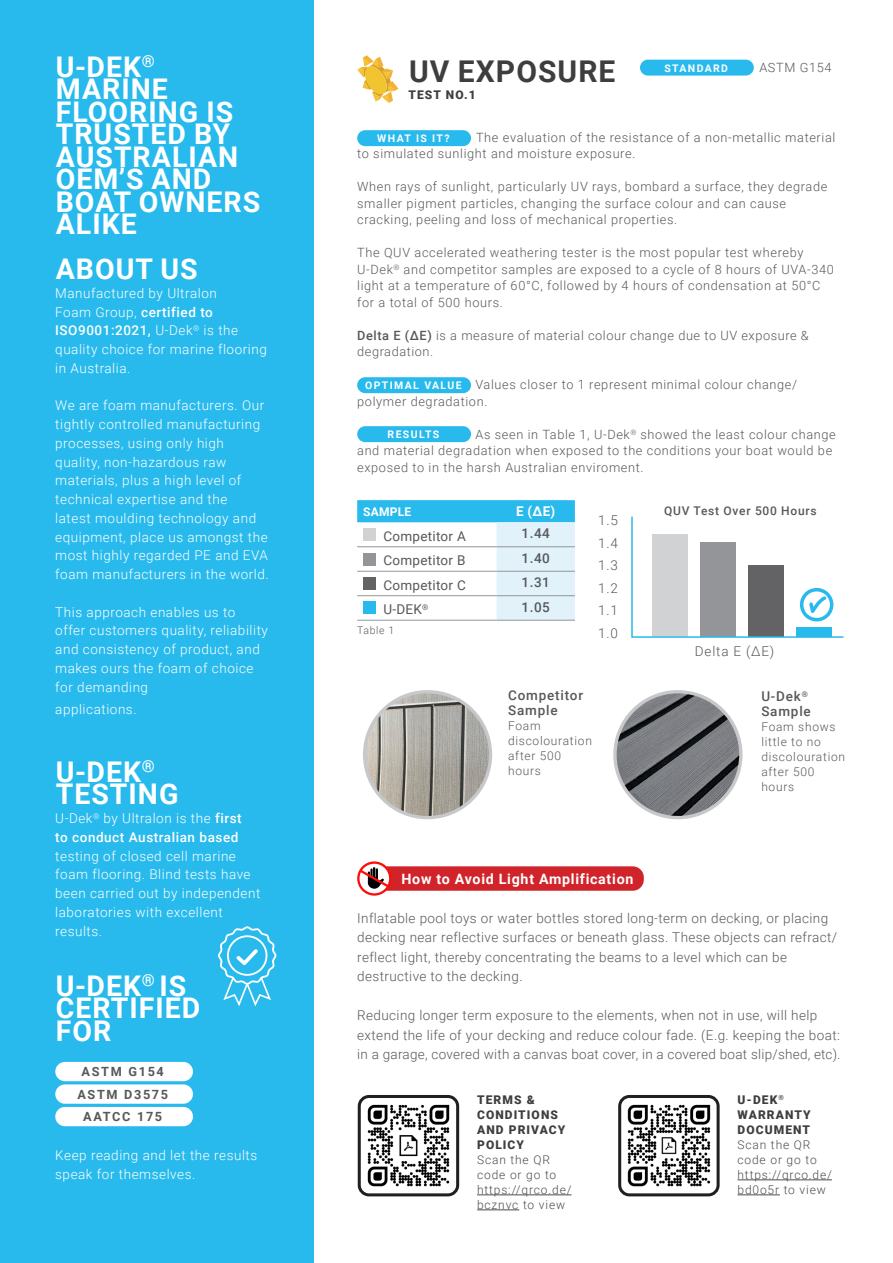
<style>
.page{position:relative;width:893px;height:1263px;background:#fff}
.page>*{position:absolute;margin:0;border:0;box-sizing:border-box;transform-origin:0 0}
.t1{font:700 30px "Roboto";letter-spacing:.035em;color:#3e3e3f}
.t2{font:700 28.5px/22.5px "Roboto";letter-spacing:.035em;color:#fff}
.t3{font:700 14.25px "Roboto";letter-spacing:.05em;color:#fff}
.t4{font:300 13.5px/18.8px "Roboto";letter-spacing:.04em;color:#fff}
.t5{font:300 13.5px/19.5px "Roboto";letter-spacing:.03em;color:#57585a}
.t6{font:500 13.5px/15px "Roboto";letter-spacing:.06em;color:#57585a}
.t7{font:13.5px "Roboto";letter-spacing:.02em;color:#57585a}
.t8{font:700 13.5px "Roboto";color:#fff}
.t9{font:300 12.75px/16.5px "Roboto";letter-spacing:.05em;color:#57585a}
.t10{font:700 12.75px "Roboto";letter-spacing:.13em;color:#57585a}
.t11{font:300 12px/15px "Roboto";letter-spacing:.07em;color:#4b4c4d}
.t12{font:300 12px/15px "Roboto";letter-spacing:.06em;color:#57585a}
.t13{font:900 12px/15px "Roboto";letter-spacing:.09em;color:#3e3e3f}
.t14{font:500 12px "Roboto";letter-spacing:.06em;color:#57585a}
.t15{font:700 12px "Roboto";letter-spacing:.02em;color:#fff}
.t16{font:700 10.5px "Roboto";letter-spacing:.13em;color:#fff}
.t17{font:300 10.5px "Roboto";letter-spacing:.06em;color:#57585a}
.s1{font-weight:500}
</style>
<div class="page">
<div style="left:0;top:0;width:313px;height:1263px;background:#28baed"></div>
<div style="left:55px;top:1062px;width:138px;height:19px;background:#fff;border-radius:10px"></div>
<div style="left:55px;top:1084px;width:138px;height:20px;background:#fff;border-radius:10px"></div>
<div style="left:55px;top:1107px;width:138px;height:19px;background:#fff;border-radius:10px"></div>
<div style="left:640px;top:60px;width:114px;height:16px;background:#28baed;border-radius:8px"></div>
<div style="left:357px;top:130px;width:114px;height:16px;background:#28baed;border-radius:8px"></div>
<div style="left:357px;top:377px;width:114px;height:16px;background:#28baed;border-radius:8px"></div>
<div style="left:357px;top:426px;width:114px;height:16px;background:#28baed;border-radius:8px"></div>
<svg style="left:357px;top:500px;width:218px;height:120px"></svg>
<hr style="left:357px;top:546px;width:140px;height:1px;background:#939598">
<hr style="left:497px;top:546px;width:78px;height:1px;background:#939598">
<hr style="left:357px;top:571px;width:140px;height:1px;background:#939598">
<hr style="left:497px;top:571px;width:78px;height:1px;background:#939598">
<hr style="left:357px;top:595px;width:140px;height:1px;background:#939598">
<hr style="left:497px;top:595px;width:78px;height:1px;background:#939598">
<hr style="left:357px;top:620px;width:140px;height:1px;background:#939598">
<hr style="left:497px;top:620px;width:78px;height:1px;background:#939598">
<div style="left:363px;top:528px;width:13px;height:13px;background:#d1d2d4"></div>
<div style="left:363px;top:553px;width:13px;height:12px;background:#939598"></div>
<div style="left:363px;top:577px;width:13px;height:13px;background:#636366"></div>
<div style="left:363px;top:602px;width:13px;height:12px;background:#28baed"></div>
<svg style="left:631px;top:516px;width:213px;height:122px"></svg>
<div style="left:800px;top:588px;width:33px;height:33px;border:4px solid #28baed;border-radius:50%"></div>
<svg style="left:218px;top:926px;width:58px;height:80px"></svg>
<img style="left:365px;top:692px;width:125px;height:125px">
<div style="left:363px;top:690px;width:129px;height:129px;border:3px solid #c7c8ca;border-radius:50%"></div>
<img style="left:615px;top:692px;width:126px;height:126px;border-radius:63px">
<div style="left:613px;top:690px;width:129px;height:129px;border:3px solid #c7c8ca;border-radius:50%"></div>
<svg style="left:357px;top:55px;width:41px;height:48px"></svg>
<img style="left:359px;top:1096px;width:99px;height:99px">
<div style="left:358px;top:1095px;width:101px;height:101px;border:3px solid #231f20;border-radius:10px"></div>
<img style="left:622px;top:1099px;width:94px;height:96px">
<div style="left:618px;top:1095px;width:102px;height:101px;border:3px solid #231f20;border-radius:10px"></div>
<hr style="left:477px;top:1194px;width:94px;height:1px;background:#4b4c4d">
<hr style="left:477px;top:1209px;width:42px;height:1px;background:#4b4c4d">
<hr style="left:737px;top:1179px;width:95px;height:1px;background:#4b4c4d">
<hr style="left:737px;top:1194px;width:43px;height:1px;background:#4b4c4d">
<div style="left:372px;top:866px;width:272px;height:25px;background:#d1232a;border-radius:11px"></div>
<svg style="left:357px;top:861px;width:34px;height:35px"></svg>
<p class="t2" style="left:56px;top:54px;width:206px">U-DEK<sup>®<br></sup>MARINE<br>FLOORING IS<br>TRUSTED BY<br>AUSTRALIAN<br>OEM’S AND<br>BOAT OWNERS<br>ALIKE</p>
<p class="t2" style="left:56px;top:257px;width:143px">ABOUT US</p>
<p class="t4" style="left:55px;top:283px;width:213px">Manufactured by Ultralon<br>Foam Group, <span class="s1">certified to<br>ISO9001:2021,</span> U-Dek<sup>®</sup> is the quality choice for marine flooring in Australia.</p>
<p class="t4" style="left:55px;top:396px;width:215px">We are foam manufacturers. Our tightly controlled manufacturing processes, using only high quality, non-hazardous raw materials, plus a high level of technical expertise and the<br>latest moulding technology and equipment, place us amongst the most highly regarded PE and EVA foam manufacturers in the world.</p>
<p class="t4" style="left:55px;top:602px;width:214px">This approach enables us to offer customers quality, reliability and consistency of product, and makes ours the foam of choice for demanding</p>
<p class="t4" style="left:55px;top:699px;width:83px">applications.</p>
<p class="t2" style="left:56px;top:759px;width:124px">U-DEK<sup>®<br></sup>TESTING</p>
<p class="t4" style="left:55px;top:808px;width:207px">U-Dek<sup>®</sup> by Ultralon is the <span class="s1">first<br>to conduct Australian based </span>testing of closed cell marine foam flooring. Blind tests have been carried out by independent laboratories with excellent results.</p>
<p class="t2" style="left:56px;top:973px;width:146px">U-DEK<sup>®</sup> IS<br>CERTIFIED</p>
<p class="t2" style="left:56px;top:1018px;width:57px">FOR</p>
<p class="t10" style="left:82px;top:1063px;width:84px">ASTM G154</p>
<p class="t10" style="left:77px;top:1085px;width:92px">ASTM D3575</p>
<p class="t10" style="left:83px;top:1108px;width:80px">AATCC 175</p>
<p class="t4" style="left:55px;top:1145px;width:204px">Keep reading and let the results speak for themselves.</p>
<p class="t1" style="left:409px;top:50px;width:208px">UV EXPOSURE</p>
<p class="t13" style="left:408px;top:86px;width:69px">TEST NO.1</p>
<p class="t16" style="left:664px;top:60px;width:65px">STANDARD</p>
<p class="t9" style="left:759px;top:59px;width:74px">ASTM G154</p>
<p class="t9" style="left:357px;top:129px;width:480px;text-indent:119px">The evaluation of the resistance of a non-metallic material to simulated sunlight and moisture exposure.</p>
<p class="t9" style="left:357px;top:178px;width:472px">When rays of sunlight, particularly UV rays, bombard a surface, they degrade smaller pigment particles, changing the surface colour and can cause cracking, peeling and loss of mechanical properties.</p>
<p class="t9" style="left:357px;top:244px;width:478px">The QUV accelerated weathering tester is the most popular test whereby U-Dek<sup>®</sup> and competitor samples are exposed to a cycle of 8 hours of UVA-340 light at a temperature of 60°C, followed by 4 hours of condensation at 50°C for a total of 500 hours.</p>
<p class="t9" style="left:357px;top:327px;width:453px"><span class="s1">Delta E (ΔE)</span> is a measure of material colour change due to UV exposure &amp; degradation.</p>
<p class="t16" style="left:365px;top:378px;width:98px">OPTIMAL VALUE</p>
<p class="t16" style="left:377px;top:131px;width:74px">WHAT IS IT?</p>
<p class="t9" style="left:357px;top:376px;width:441px;text-indent:118px">Values closer to 1 represent minimal colour change/ polymer degradation.</p>
<p class="t16" style="left:388px;top:427px;width:53px">RESULTS</p>
<p class="t9" style="left:357px;top:426px;width:480px;text-indent:118px">As seen in Table 1, U-Dek<sup>®</sup> showed the least colour change and material degradation when exposed to the conditions your boat would be exposed to in the harsh Australian enviroment.</p>
<p class="t15" style="left:363px;top:503px;width:50px">SAMPLE</p>
<p class="t8" style="left:516px;top:502px;width:41px">E (ΔE)</p>
<p class="t7" style="left:383px;top:526px;width:84px">Competitor A</p>
<p class="t6" style="left:521px;top:526px;width:30px">1.44</p>
<p class="t7" style="left:383px;top:551px;width:83px">Competitor B</p>
<p class="t6" style="left:521px;top:550px;width:30px">1.40</p>
<p class="t7" style="left:383px;top:575px;width:84px">Competitor C</p>
<p class="t6" style="left:521px;top:575px;width:30px">1.31</p>
<p class="t7" style="left:383px;top:600px;width:46px">U-DEK<sup>®</sup></p>
<p class="t6" style="left:521px;top:599px;width:30px">1.05</p>
<p class="t5" style="left:598px;top:623px;width:21px">1.0</p>
<p class="t14" style="left:664px;top:502px;width:154px">QUV Test Over 500 Hours</p>
<p class="t5" style="left:598px;top:510px;width:21px">1.5</p>
<p class="t5" style="left:598px;top:533px;width:21px">1.4</p>
<p class="t5" style="left:598px;top:555px;width:21px">1.3</p>
<p class="t5" style="left:598px;top:578px;width:21px">1.2</p>
<p class="t5" style="left:598px;top:600px;width:21px">1.1</p>
<p class="t17" style="left:357px;top:623px;width:39px">Table 1</p>
<p class="t6" style="left:508px;top:687px;width:77px">Competitor<br>Sample</p>
<p class="t12" style="left:508px;top:718px;width:85px">Foam discolouration after 500 hours</p>
<p class="t5" style="left:695px;top:641px;width:81px">Delta E (ΔE)</p>
<p class="t6" style="left:761px;top:688px;width:51px">U-Dek<sup>®<br></sup>Sample</p>
<p class="t12" style="left:761px;top:719px;width:85px">Foam shows little to no discolouration after 500 hours</p>
<p class="t3" style="left:401px;top:868px;width:233px">How to Avoid Light Amplification</p>
<p class="t5" style="left:357px;top:907px;width:482px">Inflatable pool toys or water bottles stored long-term on decking, or placing decking near reflective surfaces or beneath glass. These objects can refract/ reflect light, thereby concentrating the beams to a level which can be destructive to the decking.</p>
<p class="t5" style="left:357px;top:1005px;width:485px">Reducing longer term exposure to the elements, when not in use, will help extend the life of your decking and reduce colour fade. (E.g. keeping the boat: in a garage, covered with a canvas boat cover, in a covered boat slip/shed, etc).</p>
<p class="t13" style="left:477px;top:1092px;width:90px">TERMS &amp;<br>CONDITIONS<br>AND PRIVACY<br>POLICY</p>
<p class="t11" style="left:477px;top:1152px;width:96px">Scan the QR code or go to https://qrco.de/ bcznvc to view</p>
<p class="t13" style="left:737px;top:1092px;width:75px">U-DEK<sup>®<br></sup>WARRANTY<br>DOCUMENT</p>
<p class="t11" style="left:737px;top:1137px;width:96px">Scan the QR code or go to https://qrco.de/ bd0o5r to view</p>
</div>
